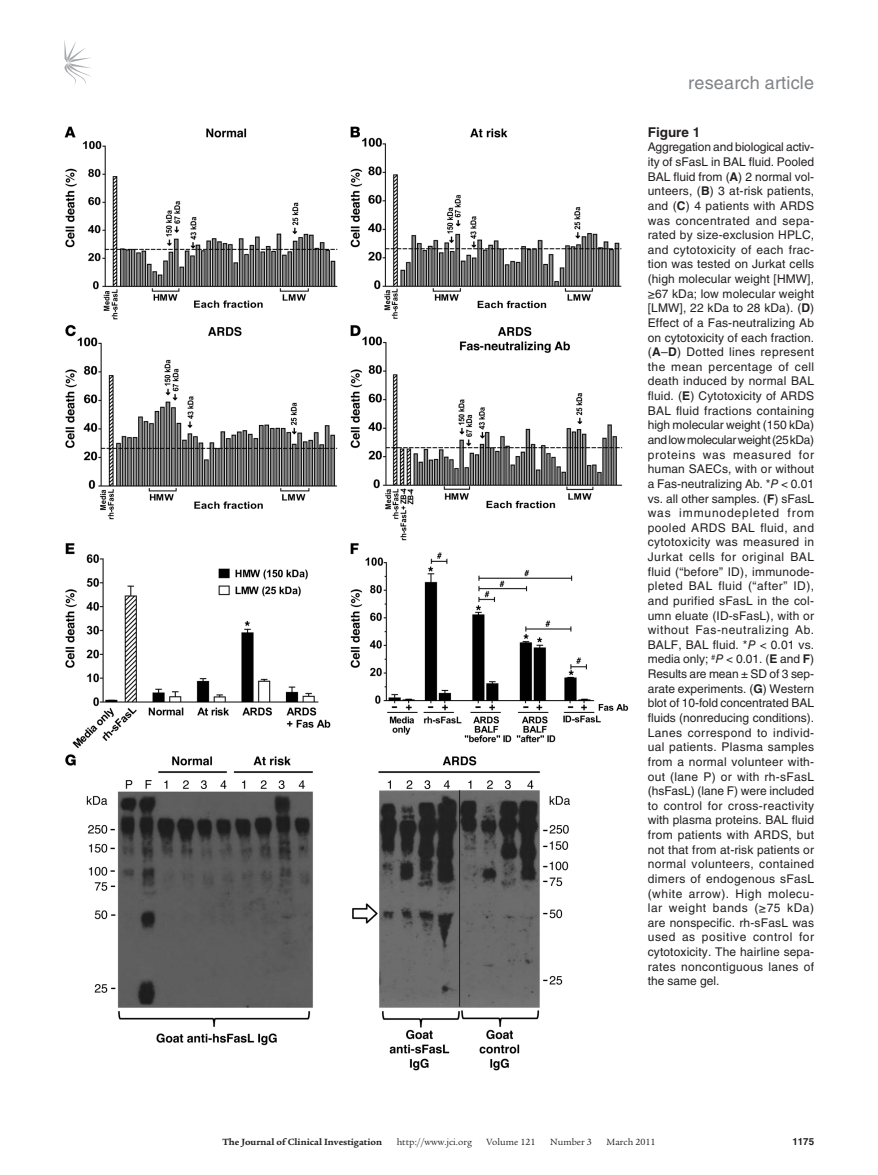
<style>
.page{position:relative;width:878px;height:1175px;background:#fff}
.page>*{position:absolute;margin:0;border:0;box-sizing:border-box;transform-origin:0 0}
.t1{font:18px "Helvetica LT Std";letter-spacing:.01em;color:#808285}
.t2{font:700 13.5px "Helvetica LT Std";color:#231f20}
.t3{font:12px/14.5px "Helvetica LT Std";letter-spacing:.03em;color:#231f20;text-align:justify}
.t4{font:9.75px "Legacy Serif Std";color:#231f20}
.t5{font:700 9.75px "Legacy Serif Std";color:#231f20}
.t6{font:700 9.75px "Helvetica LT Std";color:#231f20}
.s1{font-weight:700}
.s2{font-style:italic}
</style>
<div class="page">
<svg style="left:64px;top:40px;width:27px;height:45px"></svg>
<img style="left:64px;top:126px;width:565px;height:945px">
<h1 class="t1" style="left:688px;top:73px;width:127px">research article</h1>
<p class="t2" style="left:647px;top:124px;width:54px">Figure 1</p>
<p class="t3" style="left:647px;top:140px;width:168px">Aggregation and biological activ&shy;ity of sFasL in BAL fluid. Pooled BAL fluid from (<span class="s1">A</span>) 2 normal vol&shy;unteers, (<span class="s1">B</span>) 3 at-risk patients, and (<span class="s1">C</span>) 4 patients with ARDS was concentrated and sepa&shy;rated by size-exclusion HPLC, and cytotoxicity of each frac&shy;tion was tested on Jurkat cells (high molecular weight [HMW], ≥67 kDa; low molecular weight [LMW], 22 kDa to 28 kDa). (<span class="s1">D</span>)<br>Effect of a Fas-neutralizing Ab on cytotoxicity of each fraction. (<span class="s1">A</span>–<span class="s1">D</span>) Dotted lines represent the mean percentage of cell death induced by normal BAL fluid. (<span class="s1">E</span>) Cytotoxicity of ARDS BAL fluid fractions containing high molecular weight (150 kDa) and low molecular weight (25 kDa) proteins was measured for human SAECs, with or without a Fas-neutralizing Ab. *<span class="s2">P</span> &lt; 0.01 vs. all other samples. (<span class="s1">F</span>) sFasL was immunodepleted from pooled ARDS BAL fluid, and cytotoxicity was measured in Jurkat cells for original BAL fluid (“before” ID), immunode&shy;pleted BAL fluid (“after” ID), and purified sFasL in the col&shy;umn eluate (ID-sFasL), with or without Fas-neutralizing Ab.<br>BALF, BAL fluid. *<span class="s2">P</span> &lt; 0.01 vs. media only; <sup>#</sup><span class="s2">P</span> &lt; 0.01. (<span class="s1">E</span> and <span class="s1">F</span>)<br>Results are mean ± SD of 3 sep&shy;arate experiments. (<span class="s1">G</span>) Western blot of 10-fold concentrated BAL fluids (nonreducing conditions).<br>Lanes correspond to individ&shy;ual patients. Plasma samples from a normal volunteer with&shy;out (lane P) or with rh-sFasL (hsFasL) (lane F) were included to control for cross-reactivity with plasma proteins. BAL fluid from patients with ARDS, but not that from at-risk patients or normal volunteers, contained dimers of endogenous sFasL (white arrow). High molecu&shy;lar weight bands (≥75 kDa) are nonspecific. rh-sFasL was used as positive control for cytotoxicity. The hairline sepa&shy;rates noncontiguous lanes of the same gel.</p>
<p class="t5" style="left:222px;top:1135px;width:161px">The Journal of Clinical Investigation</p>
<p class="t4" style="left:396px;top:1136px;width:77px">http://www.jci.org</p>
<p class="t4" style="left:486px;top:1136px;width:50px">Volume 121</p>
<p class="t4" style="left:550px;top:1136px;width:43px">Number 3</p>
<p class="t4" style="left:606px;top:1136px;width:51px">March 2011</p>
<p class="t6" style="left:792px;top:1135px;width:23px">1175</p>
</div>
